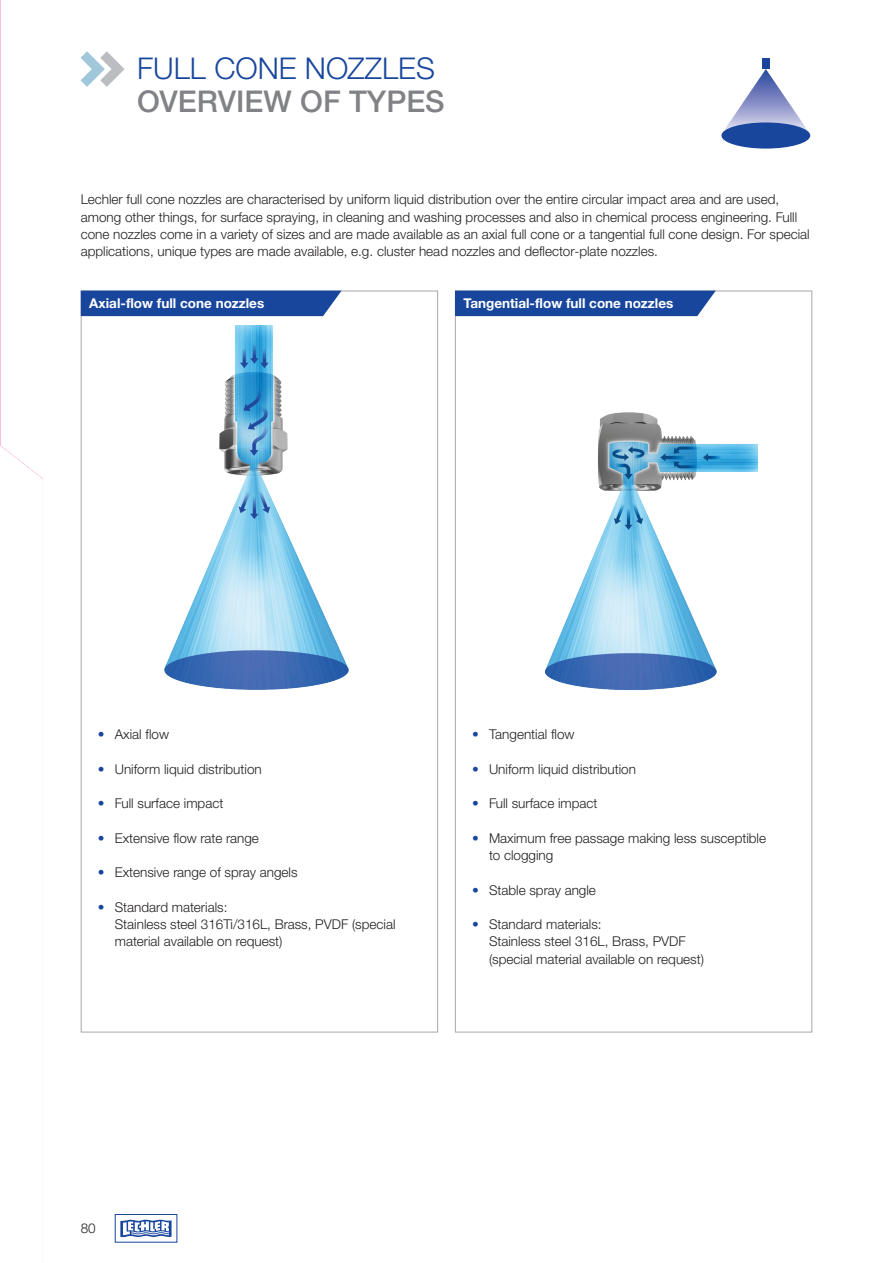
<style>
.page{position:relative;width:893px;height:1263px;background:#fff}
.page>*{position:absolute;margin:0;border:0;box-sizing:border-box;transform-origin:0 0}
.t1{font:300 30px "Helvetica Neue LTW1 G";color:#18469d}
.t2{font:500 30px "Helvetica Neue LTW1 G";color:#808285}
.t3{font:300 13.5px/17.2px "Helvetica Neue LTW1 G";color:#231f20}
.t4{font:700 13.5px "Helvetica Neue LTW1 G";color:#fff}
.s1{color:#18469d}
</style>
<div class="page">
<svg style="left:725px;top:58px;width:86px;height:91px"></svg>
<div style="left:721px;top:122px;width:89px;height:27px;background:#18469d;border-radius:50%"></div>
<img style="left:164px;top:325px;width:185px;height:365px">
<img style="left:544px;top:412px;width:213px;height:279px">
<svg style="left:81px;top:51px;width:44px;height:36px"></svg>
<div style="left:81px;top:291px;width:261px;height:25px;background:#18469d"></div>
<div style="left:455px;top:291px;width:261px;height:25px;background:#18469d"></div>
<div style="left:115px;top:1214px;width:62px;height:28px;border:1px solid #18469d"></div>
<svg style="left:120px;top:1219px;width:52px;height:18px"></svg>
<svg style="left:0;top:0;width:43px;height:479px"></svg>
<h1 class="t1" style="left:137px;top:50px;width:299px">FULL CONE NOZZLES</h1>
<h1 class="t2" style="left:137px;top:83px;width:309px">OVERVIEW OF TYPES</h1>
<p class="t3" style="left:81px;top:191px;width:730px">Lechler full cone nozzles are characterised by uniform liquid distribution over the entire circular impact area and are used, among other things, for surface spraying, in cleaning and washing processes and also in chemical process engineering. Fulll cone nozzles come in a variety of sizes and are made available as an axial full cone or a tangential full cone design. For special applications, unique types are made available, e.g. cluster head nozzles and deflector-plate nozzles.</p>
<p class="t4" style="left:89px;top:295px;width:176px">Axial-flow full cone nozzles</p>
<p class="t4" style="left:463px;top:295px;width:211px">Tangential-flow full cone nozzles</p>
<p class="t3" style="left:98px;top:726px;width:73px"><span class="s1">•</span> Axial flow</p>
<p class="t3" style="left:98px;top:760px;width:165px"><span class="s1">•</span> Uniform liquid distribution</p>
<p class="t3" style="left:98px;top:795px;width:127px"><span class="s1">•</span> Full surface impact</p>
<p class="t3" style="left:98px;top:829px;width:163px"><span class="s1">•</span> Extensive flow rate range</p>
<p class="t3" style="left:98px;top:864px;width:201px"><span class="s1">•</span> Extensive range of spray angels</p>
<p class="t3" style="left:115px;top:898px;width:282px;text-indent:-17px"><span class="s1">•</span> Standard materials:<br>Stainless steel 316Ti/316L, Brass, PVDF (special material available on request)</p>
<p class="t3" style="left:472px;top:726px;width:104px"><span class="s1">•</span> Tangential flow</p>
<p class="t3" style="left:472px;top:760px;width:165px"><span class="s1">•</span> Uniform liquid distribution</p>
<p class="t3" style="left:472px;top:795px;width:127px"><span class="s1">•</span> Full surface impact</p>
<p class="t3" style="left:489px;top:829px;width:279px;text-indent:-17px"><span class="s1">•</span> Maximum free passage making less susceptible to clogging</p>
<p class="t3" style="left:472px;top:881px;width:125px"><span class="s1">•</span> Stable spray angle</p>
<p class="t3" style="left:489px;top:915px;width:216px;text-indent:-17px"><span class="s1">•</span> Standard materials:<br>Stainless steel 316L, Brass, PVDF (special material available on request)</p>
<p class="t3" style="left:81px;top:1220px;width:17px">80</p>
</div>
